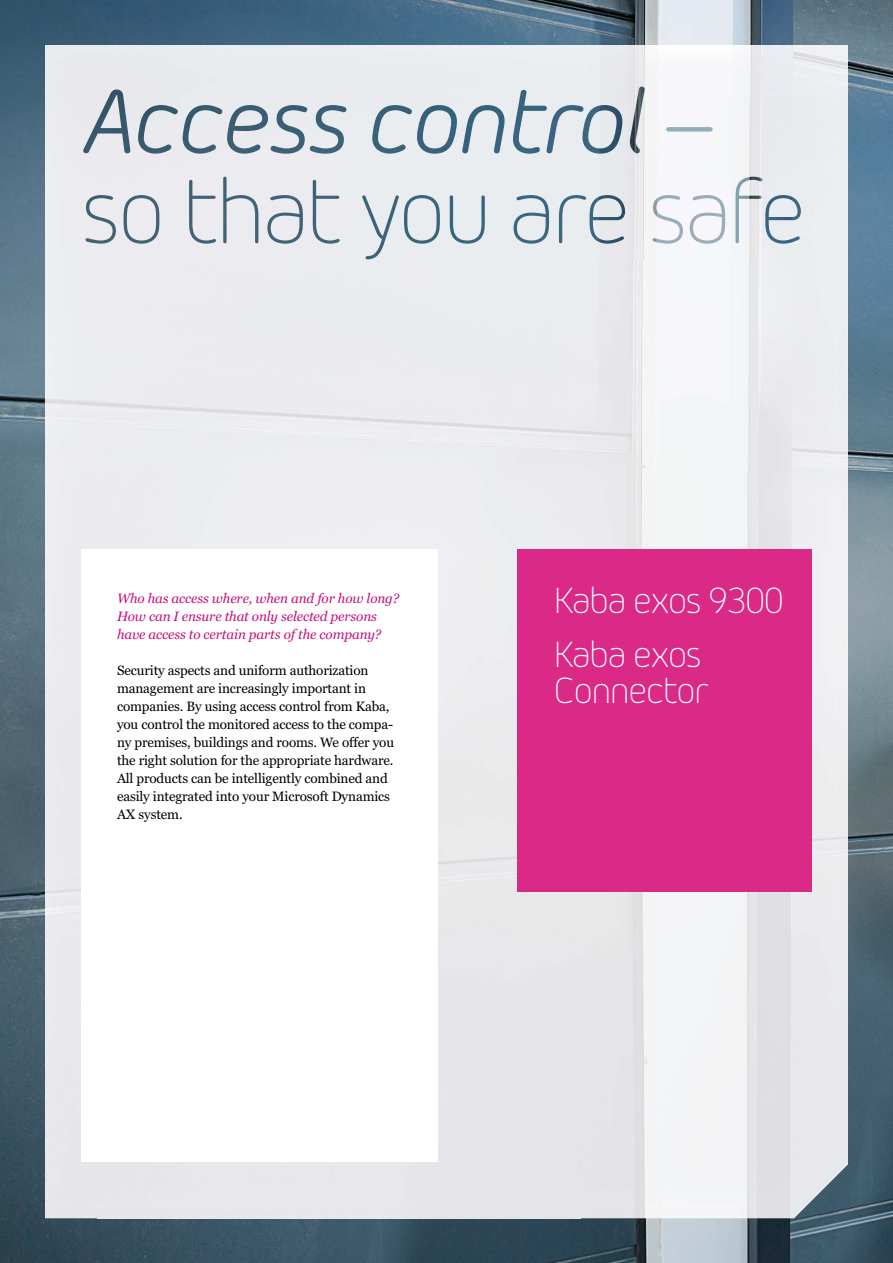
<style>
.page{position:relative;width:893px;height:1263px;background:#fff}
.page>*{position:absolute;margin:0;border:0;box-sizing:border-box;transform-origin:0 0}
.t1{font:300 36px/54px "Morebi Rounded";letter-spacing:-.03em;color:#fff}
.t2{font:13.5px/18px "Georgia Pro";letter-spacing:-.01em;color:#000}
.t3{font:italic 13.5px/18px "Georgia Pro";letter-spacing:-.01em;color:#c90f79}
</style>
<div class="page">
<img style="left:0;top:0;width:893px;height:1263px">
<img style="left:45px;top:45px;width:803px;height:53px">
<div style="left:45px;top:98px;width:53px;height:1120px;background:#ebeaef"></div>
<img style="left:688px;top:98px;width:160px;height:106px">
<img style="left:98px;top:154px;width:590px;height:23px">
<div style="left:795px;top:204px;width:53px;height:1014px;background:#ebecf0"></div>
<img style="left:98px;top:259px;width:697px;height:959px">
<img style="left:83px;top:87px;width:630px;height:67px">
<img style="left:86px;top:177px;width:715px;height:82px">
<div style="left:81px;top:549px;width:356px;height:612px;background:#fff"></div>
<div style="left:518px;top:549px;width:294px;height:342px;background:#db2987"></div>
<p class="t3" style="left:117px;top:590px;width:284px">Who has access where, when and for how long?<br>How can I ensure that only selected persons have access to certain parts of the company?</p>
<p class="t2" style="left:117px;top:662px;width:279px">Security aspects and uniform authorization management are increasingly important in companies. By using access control from Kaba, you control the monitored access to the compa&shy;ny premises, buildings and rooms. We offer you the right solution for the appropriate hardware.<br>All products can be intelligently combined and easily integrated into your Microsoft Dynamics AX system.</p>
<h1 class="t1" style="left:554px;top:572px;width:231px">Kaba exos 9300<br>Kaba exos</h1>
<h1 class="t1" style="left:554px;top:662px;width:156px">Connector</h1>
</div>
